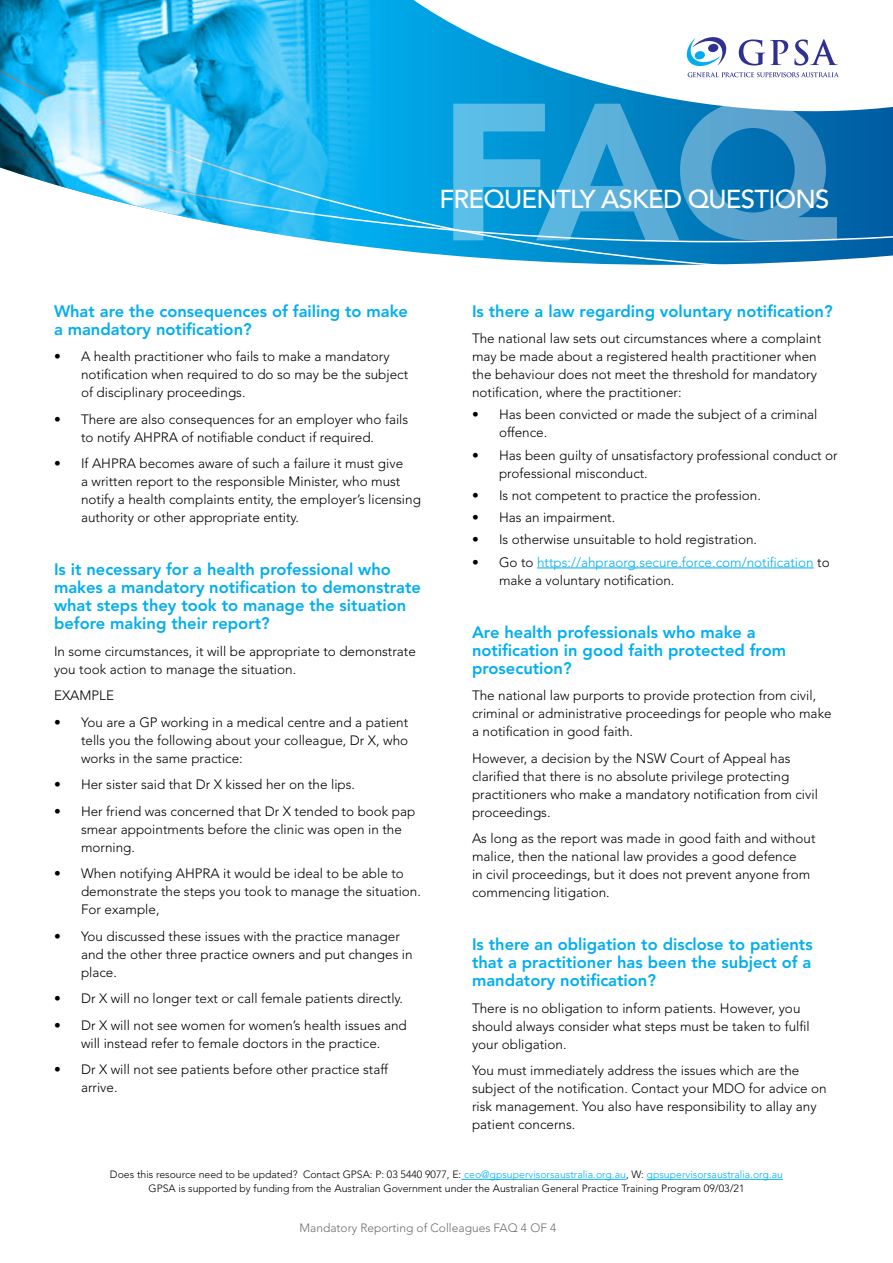
<style>
.page{position:relative;width:893px;height:1263px;background:#fff}
.page>*{position:absolute;margin:0;border:0;box-sizing:border-box;transform-origin:0 0}
.t1{font:900 192.9px "Avenir LT Std";color:#fff}
.t2{font:500 25.8px "Avenir LT Std";letter-spacing:-.03em;color:#fff}
.t3{font:800 16.5px/18px "Avenir LT Std";color:#00aeef}
.t4{font:300 13.5px/18px "Avenir LT Std";color:#000}
.t5{font:300 13.5px/18px "Avenir LT Std";color:#00aeef}
.t6{font:300 12px "Avenir LT Std";color:#6d6e71}
.t7{font:300 10.5px/13.5px "Avenir";color:#000;text-align:center}
.s1{color:#000}
.s2{color:#00aeef}
</style>
<div class="page">
<hr style="left:537px;top:568px;width:277px;height:1px;background:#00aeef">
<hr style="left:461px;top:1179px;width:165px;height:1px;background:#00aeef">
<hr style="left:647px;top:1179px;width:136px;height:1px;background:#00aeef">
<svg style="left:378px;top:136px;width:515px;height:129px;background:#0d89c6"></svg>
<svg style="left:378px;top:0;width:515px;height:136px"></svg>
<svg style="left:687px;top:37px;width:39px;height:29px"></svg>
<svg style="left:688px;top:72px;width:151px;height:5px"></svg>
<svg style="left:739px;top:39px;width:49px;height:27px"></svg>
<svg style="left:794px;top:39px;width:44px;height:27px"></svg>
<img style="left:0;top:0;width:378px;height:249px">
<h1 class="t1" style="left:438px;top:56px;width:401px">FAQ</h1>
<h2 class="t2" style="left:439px;top:184px;width:391px">FREQUENTLY ASKED QUESTIONS</h2>
<p class="t3" style="left:54px;top:302px;width:356px">What are the consequences of failing to make a mandatory notification?</p>
<p class="t4" style="left:81px;top:347px;width:329px;text-indent:-27px">• A health practitioner who fails to make a mandatory notification when required to do so may be the subject of disciplinary proceedings.</p>
<p class="t4" style="left:54px;top:410px;width:356px;text-align:center">• There are also consequences for an employer who fails to notify AHPRA of notifiable conduct if required.</p>
<p class="t4" style="left:81px;top:454px;width:341px;text-indent:-27px">• If AHPRA becomes aware of such a failure it must give<br>a written report to the responsible Minister, who must notify a health complaints entity, the employer’s licensing authority or other appropriate entity.</p>
<p class="t3" style="left:54px;top:560px;width:368px">Is it necessary for a health professional who makes a mandatory notification to demonstrate what steps they took to manage the situation before making their report?</p>
<p class="t4" style="left:54px;top:642px;width:363px">In some circumstances, it will be appropriate to demonstrate you took action to manage the situation.</p>
<p class="t4" style="left:54px;top:686px;width:62px">EXAMPLE</p>
<p class="t4" style="left:81px;top:713px;width:329px;text-align:justify;text-indent:-27px">• You are a GP working in a medical centre and a patient tells you the following about your colleague, Dr X, who works in the same practice:</p>
<p class="t4" style="left:54px;top:775px;width:303px">• Her sister said that Dr X kissed her on the lips.</p>
<p class="t4" style="left:81px;top:802px;width:336px;text-indent:-27px">• Her friend was concerned that Dr X tended to book pap smear appointments before the clinic was open in the morning.</p>
<p class="t4" style="left:81px;top:864px;width:341px;text-indent:-27px">• When notifying AHPRA it would be ideal to be able to demonstrate the steps you took to manage the situation.<br>For example,</p>
<p class="t4" style="left:81px;top:927px;width:333px;text-indent:-27px">• You discussed these issues with the practice manager and the other three practice owners and put changes in place.</p>
<p class="t4" style="left:54px;top:989px;width:351px">• Dr X will no longer text or call female patients directly.</p>
<p class="t4" style="left:54px;top:1016px;width:354px;text-align:center">• Dr X will not see women for women’s health issues and will instead refer to female doctors in the practice.</p>
<p class="t4" style="left:81px;top:1060px;width:309px;text-indent:-27px">• Dr X will not see patients before other practice staff arrive.</p>
<p class="t3" style="left:472px;top:302px;width:362px">Is there a law regarding voluntary notification?</p>
<p class="t4" style="left:472px;top:329px;width:351px">The national law sets out circumstances where a complaint may be made about a registered health practitioner when the behaviour does not meet the threshold for mandatory notification, where the practitioner:</p>
<p class="t4" style="left:499px;top:406px;width:320px;text-indent:-27px">• Has been convicted or made the subject of a criminal offence.</p>
<p class="t4" style="left:499px;top:446px;width:340px;text-indent:-27px">• Has been guilty of unsatisfactory professional conduct or professional misconduct.</p>
<p class="t4" style="left:472px;top:486px;width:290px">• Is not competent to practice the profession.</p>
<p class="t4" style="left:472px;top:508px;width:145px">• Has an impairment.</p>
<p class="t4" style="left:472px;top:531px;width:287px">• Is otherwise unsuitable to hold registration.</p>
<p class="t5" style="left:499px;top:553px;width:332px;text-indent:-27px"><span class="s1">• Go to</span> https://ahpraorg.secure.force.com/notification <span class="s1">to make a voluntary notification.</span></p>
<p class="t3" style="left:472px;top:623px;width:316px">Are health professionals who make a notification in good faith protected from prosecution?</p>
<p class="t4" style="left:472px;top:686px;width:361px">The national law purports to provide protection from civil, criminal or administrative proceedings for people who make a notification in good faith.</p>
<p class="t4" style="left:472px;top:749px;width:347px">However, a decision by the NSW Court of Appeal has clarified that there is no absolute privilege protecting practitioners who make a mandatory notification from civil proceedings.</p>
<p class="t4" style="left:472px;top:829px;width:345px">As long as the report was made in good faith and without malice, then the national law provides a good defence<br>in civil proceedings, but it does not prevent anyone from commencing litigation.</p>
<p class="t3" style="left:472px;top:935px;width:342px;text-align:justify">Is there an obligation to disclose to patients that a practitioner has been the subject of a mandatory notification?</p>
<p class="t4" style="left:472px;top:999px;width:339px">There is no obligation to inform patients. However, you should always consider what steps must be taken to fulfil your obligation.</p>
<p class="t4" style="left:472px;top:1061px;width:356px">You must immediately address the issues which are the subject of the notification. Contact your MDO for advice on risk management. You also have responsibility to allay any patient concerns.</p>
<p class="t7" style="left:110px;top:1168px;width:674px">Does this resource need to be updated? Contact GPSA: P: 03 5440 9077, E: <span class="s2">ceo@gpsupervisorsaustralia.org.au</span>, W: <span class="s2">gpsupervisorsaustralia.org.au<br></span>GPSA is supported by funding from the Australian Government under the Australian General Practice Training Program 09/03/21</p>
<p class="t6" style="left:299px;top:1220px;width:258px">Mandatory Reporting of Colleagues FAQ 4 OF 4</p>
</div>
